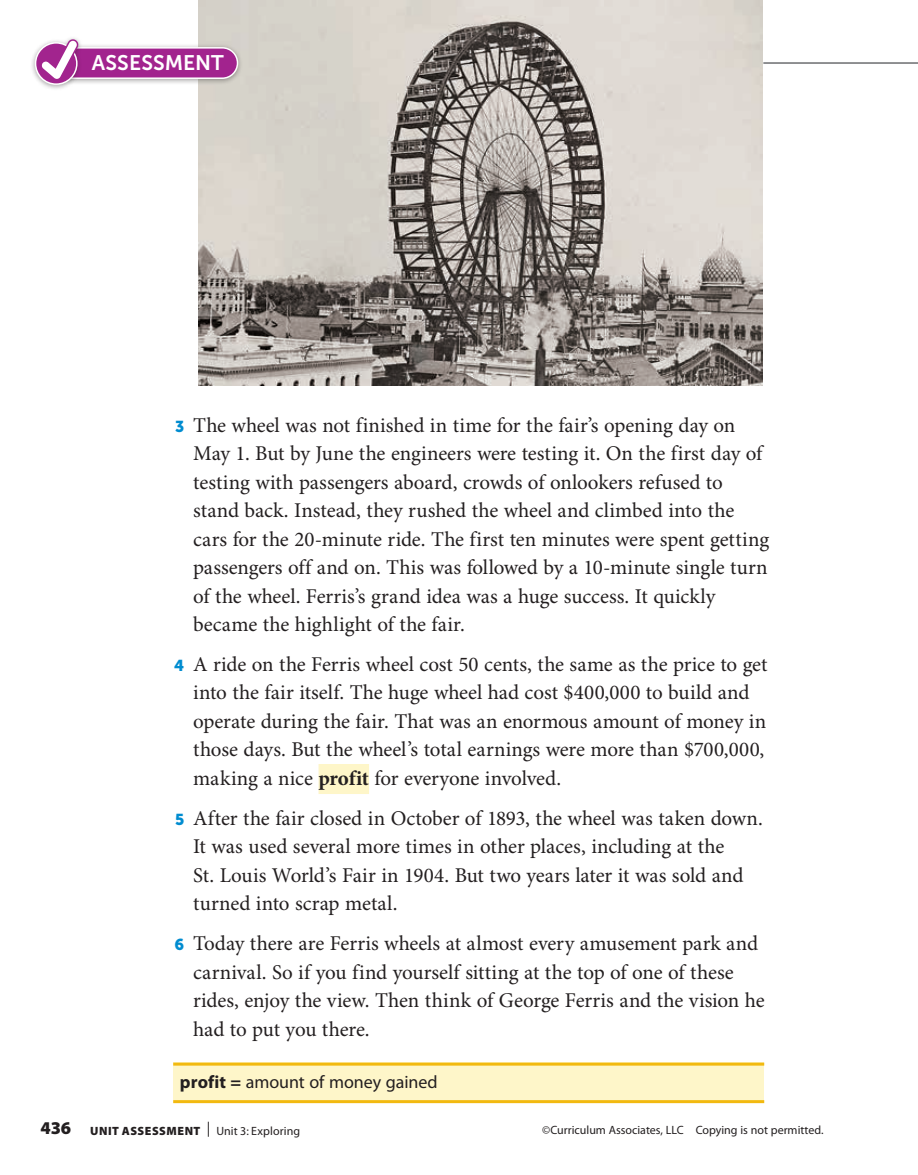
<style>
.page{position:relative;width:918px;height:1175px;background:#fff}
.page>*{position:absolute;margin:0;border:0;box-sizing:border-box;transform-origin:0 0}
.t1{font:21px/28.5px "Minion Pro";letter-spacing:-.005em;color:#231f20}
.t2{font:21px "Museo Sans 700";letter-spacing:.005em;color:#fff}
.t3{font:18px "Myriad Pro";letter-spacing:-.005em;color:#231f20}
.t4{font:12px "Myriad Pro";color:#231f20}
.s1{font-family:"Museo Sans 900";font-size:15.75px;color:#008cd0}
.s2{font-weight:700}
.s3{font-weight:900;font-size:18px}
.s4{font-weight:900}
.s5{font-size:15px}
</style>
<div class="page">
<div style="left:319px;top:764px;width:50px;height:30px;background:#fef6c9"></div>
<div style="left:173px;top:1064px;width:591px;height:37px;background:#fef6c9"></div>
<hr style="left:173px;top:1062px;width:591px;height:3px;background:#f2b90f">
<hr style="left:173px;top:1100px;width:591px;height:3px;background:#f2b90f">
<img style="left:198px;top:0;width:564px;height:385px">
<hr style="left:763px;top:62px;width:155px;height:2px;background:#6c6d70">
<div style="left:46px;top:43px;width:197px;height:42px;background:#231f20;opacity:.4"></div>
<div style="left:52px;top:48px;width:186px;height:30px;background:#a2238e;border-radius:15px"></div>
<div style="left:52px;top:47px;width:186px;height:32px;border:2px solid #fff;border-radius:15px"></div>
<div style="left:30px;top:36px;width:53px;height:55px;background:#231f20;opacity:.4"></div>
<svg style="left:36px;top:43px;width:41px;height:41px"></svg>
<div style="left:35px;top:42px;width:43px;height:43px;border:2px solid #fff;border-radius:50%"></div>
<svg style="left:40px;top:39px;width:39px;height:41px"></svg>
<p class="t2" style="left:92px;top:51px;width:134px">ASSESSMENT</p>
<p class="t1" style="left:193px;top:411px;width:578px;text-indent:-18px"><span class="s1">3</span> The wheel was not finished in time for the fair’s opening day on May 1. But by June the engineers were testing it. On the first day of testing with passengers aboard, crowds of onlookers refused to stand back. Instead, they rushed the wheel and climbed into the cars for the 20-minute ride. The first ten minutes were spent getting passengers off and on. This was followed by a 10-minute single turn of the wheel. Ferris’s grand idea was a huge success. It quickly became the highlight of the fair.</p>
<p class="t1" style="left:193px;top:651px;width:576px;text-indent:-19px"><span class="s1">4</span> A ride on the Ferris wheel cost 50 cents, the same as the price to get into the fair itself. The huge wheel had cost $400,000 to build and operate during the fair. That was an enormous amount of money in those days. But the wheel’s total earnings were more than $700,000, making a nice <span class="s2">profit</span> for everyone involved.</p>
<p class="t1" style="left:193px;top:804px;width:571px;text-indent:-18px"><span class="s1">5</span> After the fair closed in October of 1893, the wheel was taken down.<br>It was used several more times in other places, including at the<br>St. Louis World’s Fair in 1904. But two years later it was sold and turned into scrap metal.</p>
<p class="t1" style="left:193px;top:930px;width:573px;text-indent:-19px"><span class="s1">6</span> Today there are Ferris wheels at almost every amusement park and carnival. So if you find yourself sitting at the top of one of these rides, enjoy the view. Then think of George Ferris and the vision he had to put you there.</p>
<p class="t3" style="left:180px;top:1072px;width:259px"><span class="s2">profit =</span> amount of money gained</p>
<p class="t4" style="left:40px;top:1124px;width:261px"><span class="s3">436</span> <span class="s4">UNIT ASSESSMENT</span> <span class="s5">|</span> Unit 3: Exploring</p>
<p class="t4" style="left:542px;top:1123px;width:283px">©Curriculum Associates, LLC Copying is not permitted.</p>
</div>
